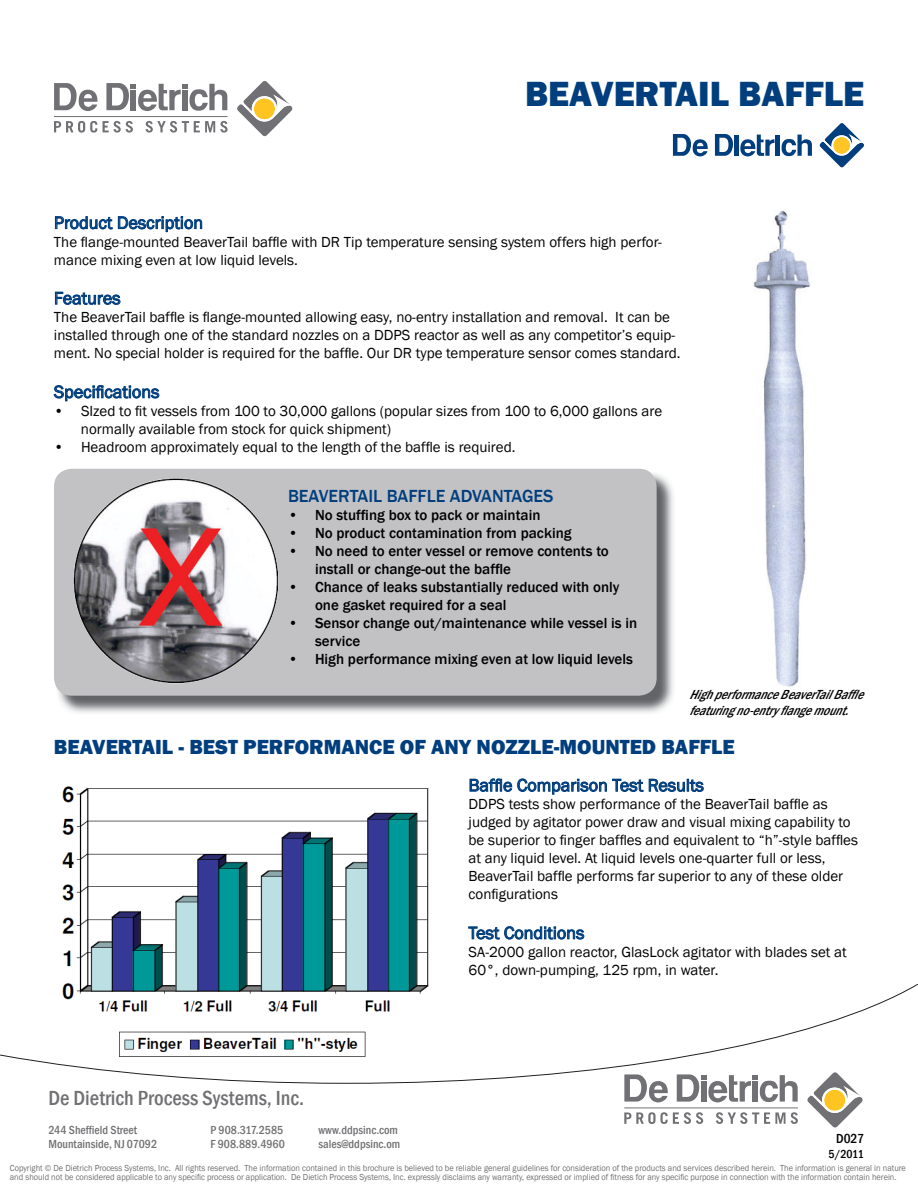
<style>
.page{position:relative;width:918px;height:1188px;background:#fff}
.page>*{position:absolute;margin:0;border:0;box-sizing:border-box;transform-origin:0 0}
.t1{font:800 36px "Franklin Gothic";color:#003e7e}
.t2{font:800 21px "Franklin Gothic";color:#003e7e}
.t3{font:500 condensed 21px "Franklin Gothic";color:#717073}
.t4{font:18px "Franklin Gothic";color:#003e7e}
.t5{font:500 18px "Franklin Gothic";color:#003e7e}
.t6{font:16.95px "Trade Gothic LT Std Bd 2";color:#717074}
.t7{font:15px/18px "Franklin Gothic";color:#000}
.t8{font:500 15px/18px "Franklin Gothic";color:#000}
.t9{font:italic 500 condensed 13.5px/16.2px "Franklin Gothic";color:#000}
.t10{font:500 condensed 13.5px "Franklin Gothic";color:#000}
.t11{font:300 12.3px "Trade Gothic LT Std";color:#717074}
.t12{font:500 condensed 12px "Franklin Gothic";color:#717073}
.t13{font:500 condensed 12px "Franklin Gothic";color:#000}
.t14{font:9px/9px "Franklin Gothic";color:#717073;scale:.93 1}
</style>
<div class="page">
<svg style="left:0;top:984px;width:918px;height:100px"></svg>
<svg style="left:624px;top:1034px;width:255px;height:94px"></svg>
<img style="left:754px;top:210px;width:56px;height:477px">
<svg style="left:237px;top:81px;width:55px;height:55px"></svg>
<hr style="left:54px;top:116px;width:174px;height:1px;background:#717074">
<svg style="left:54px;top:83px;width:44px;height:28px"></svg>
<svg style="left:106px;top:83px;width:121px;height:28px"></svg>
<svg style="left:54px;top:121px;width:174px;height:12px"></svg>
<img style="left:57px;top:471px;width:616px;height:242px">
<div style="left:54px;top:469px;width:603px;height:227px;background:#c2c2c5;border-radius:18px"></div>
<svg style="left:55px;top:216px;width:148px;height:16px"></svg>
<svg style="left:55px;top:291px;width:66px;height:14px"></svg>
<svg style="left:53px;top:385px;width:107px;height:17px"></svg>
<svg style="left:820px;top:123px;width:44px;height:44px"></svg>
<svg style="left:673px;top:134px;width:35px;height:22px"></svg>
<svg style="left:715px;top:134px;width:97px;height:22px"></svg>
<img style="left:73px;top:478px;width:206px;height:205px;border-radius:50%">
<svg style="left:469px;top:778px;width:235px;height:17px"></svg>
<svg style="left:468px;top:926px;width:117px;height:14px"></svg>
<img style="left:54px;top:769px;width:386px;height:292px;border-radius:12px">
<h1 class="t1" style="left:525px;top:73px;width:341px">BEAVERTAIL BAFFLE</h1>
<p class="t4" style="left:54px;top:215px;width:151px">Product Description</p>
<p class="t7" style="left:54px;top:233px;width:610px">The flange-mounted BeaverTail baffle with DR Tip temperature sensing system offers high perfor&shy;mance mixing even at low liquid levels.</p>
<p class="t4" style="left:54px;top:291px;width:68px">Features</p>
<p class="t7" style="left:54px;top:309px;width:628px">The BeaverTail baffle is flange-mounted allowing easy, no-entry installation and removal. It can be installed through one of the standard nozzles on a DDPS reactor as well as any competitor’s equip&shy;ment. No special holder is required for the baffle. Our DR type temperature sensor comes standard.</p>
<p class="t4" style="left:54px;top:384px;width:107px">Specifications</p>
<p class="t7" style="left:81px;top:403px;width:583px;text-indent:-27px">• SIzed to fit vessels from 100 to 30,000 gallons (popular sizes from 100 to 6,000 gallons are normally available from stock for quick shipment)</p>
<p class="t7" style="left:54px;top:439px;width:463px">• Headroom approximately equal to the length of the baffle is required.</p>
<p class="t5" style="left:288px;top:489px;width:267px">BEAVERTAIL BAFFLE ADVANTAGES</p>
<p class="t8" style="left:288px;top:507px;width:254px">• No stuffing box to pack or maintain</p>
<p class="t8" style="left:288px;top:525px;width:285px">• No product contamination from packing</p>
<p class="t8" style="left:315px;top:543px;width:295px;text-indent:-27px">• No need to enter vessel or remove contents to install or change-out the baffle</p>
<p class="t8" style="left:315px;top:579px;width:306px;text-indent:-27px">• Chance of leaks substantially reduced with only one gasket required for a seal</p>
<p class="t8" style="left:315px;top:615px;width:324px;text-indent:-27px">• Sensor change out/maintenance while vessel is in service</p>
<p class="t8" style="left:288px;top:651px;width:346px">• High performance mixing even at low liquid levels</p>
<p class="t9" style="left:689px;top:687px;width:181px">HighperformanceBeaverTailBaffle featuringno-entry flangemount.</p>
<h2 class="t2" style="left:54px;top:734px;width:682px">BEAVERTAIL - BEST PERFORMANCE OF ANY NOZZLE-MOUNTED BAFFLE</h2>
<p class="t4" style="left:469px;top:778px;width:237px">Baffle Comparison Test Results</p>
<p class="t7" style="left:469px;top:796px;width:391px">DDPS tests show performance of the BeaverTail baffle as judged by agitator power draw and visual mixing capability to be superior to finger baffles and equivalent to “h”-style baffles at any liquid level. At liquid levels one-quarter full or less, BeaverTail baffle performs far superior to any of these older configurations</p>
<p class="t4" style="left:469px;top:925px;width:117px">Test Conditions</p>
<p class="t7" style="left:469px;top:944px;width:380px">SA-2000 gallon reactor, GlasLock agitator with blades set at<br>60°, down-pumping, 125 rpm, in water.</p>
<h2 class="t3" style="left:48px;top:1089px;width:257px">De Dietrich Process Systems, Inc.</h2>
<p class="t12" style="left:48px;top:1125px;width:90px">244 Sheffield Street</p>
<p class="t12" style="left:210px;top:1125px;width:74px">P 908.317.2585</p>
<p class="t12" style="left:319px;top:1125px;width:81px">www.ddpsinc.com</p>
<p class="t12" style="left:48px;top:1139px;width:110px">Mountainside, NJ 07092</p>
<p class="t12" style="left:210px;top:1139px;width:76px">F 908.889.4960</p>
<p class="t12" style="left:319px;top:1139px;width:83px">sales@ddpsinc.om</p>
<p class="t14" style="left:10px;top:1164px;width:965px">Copyright © De Dietrich Process Systems, Inc. All rights reserved. The information contained in this brochure is believed to be reliable general guidelines for consideration of the products and services described herein. The information is general in nature and should not be considered applicable to any specific process or application. De Dietich Process Systems, Inc. expressly disclaims any warranty, expressed or implied of fitness for any specific purpose in connection with the information contain herein.</p>
<p class="t6" style="left:50px;top:1101px;width:265px">De Dietrich Process Systems GmbH</p>
<p class="t11" style="left:50px;top:1130px;width:108px">Hattenbergstraße 36</p>
<p class="t11" style="left:183px;top:1130px;width:146px">Tel.: +49 (0) 61 31/97 04-0</p>
<p class="t10" style="left:836px;top:1133px;width:29px">D027</p>
<p class="t13" style="left:829px;top:1149px;width:37px">5/2011</p>
</div>
